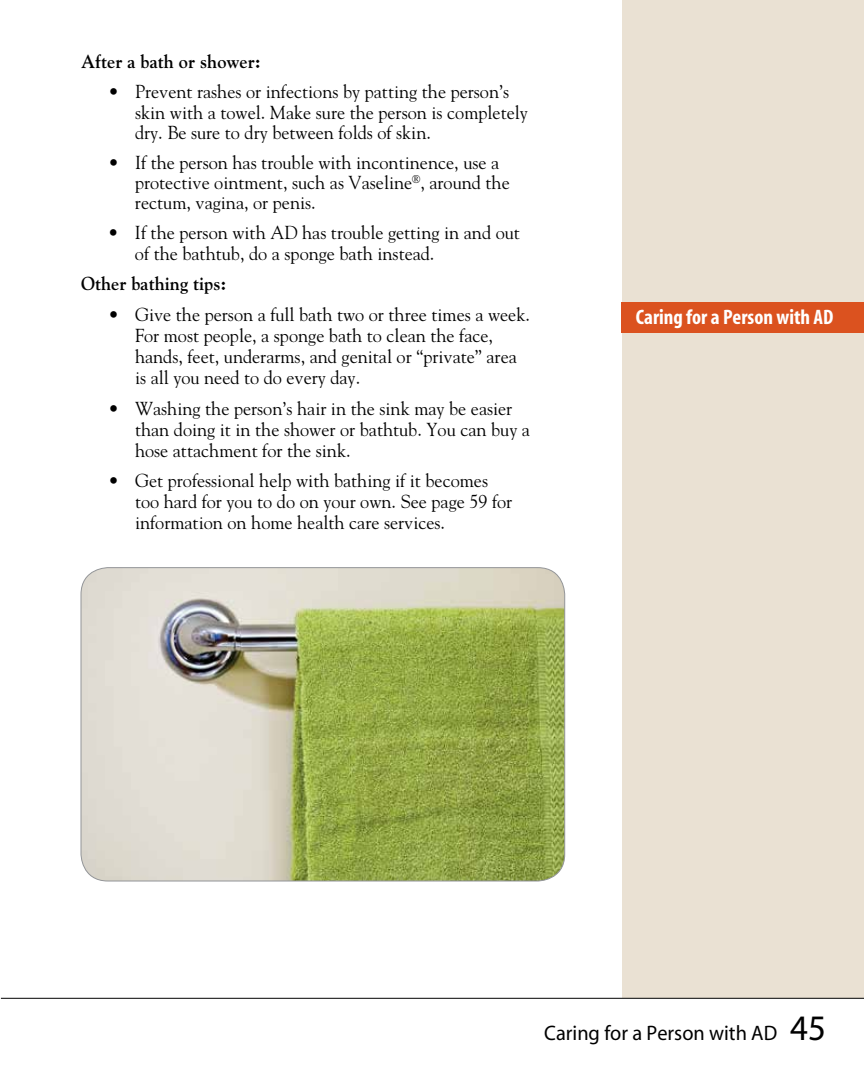
<style>
.page{position:relative;width:864px;height:1080px;background:#fff}
.page>*{position:absolute;margin:0;border:0;box-sizing:border-box;transform-origin:0 0}
.t1{font:21px "Myriad";color:#000}
.t2{font:700 condensed 21px "Myriad";color:#fff}
.t3{font:18.75px/21px "Goudy";color:#000}
.t4{font:700 18.75px "Goudy";color:#000}
.s1{font-size:36px}
</style>
<div class="page">
<div style="left:622px;top:0;width:242px;height:997px;background:#eae1d3"></div>
<hr style="left:1px;top:998px;width:863px;height:1px;background:#000">
<div style="left:622px;top:302px;width:242px;height:31px;background:#db521f"></div>
<img style="left:81px;top:568px;width:484px;height:313px">
<p class="t4" style="left:81px;top:51px;width:181px">After a bath or shower:</p>
<p class="t3" style="left:135px;top:81px;width:394px;line-height:20.2px;text-indent:-27px">• Prevent rashes or infections by patting the person’s skin with a towel. Make sure the person is completely dry. Be sure to dry between folds of skin.</p>
<p class="t3" style="left:135px;top:152px;width:376px;line-height:20.2px;text-indent:-27px">• If the person has trouble with incontinence, use a protective ointment, such as Vaseline<sup>®</sup>, around the rectum, vagina, or penis.</p>
<p class="t3" style="left:135px;top:222px;width:386px;line-height:20.2px;text-indent:-27px">• If the person with AD has trouble getting in and out of the bathtub, do a sponge bath instead.</p>
<p class="t4" style="left:81px;top:273px;width:147px">Other bathing tips:</p>
<p class="t3" style="left:135px;top:303px;width:396px;text-indent:-27px">• Give the person a full bath two or three times a week.<br>For most people, a sponge bath to clean the face, hands, feet, underarms, and genital or “private” area is all you need to do every day.</p>
<p class="t3" style="left:135px;top:397px;width:397px;text-indent:-27px">• Washing the person’s hair in the sink may be easier than doing it in the shower or bathtub. You can buy a hose attachment for the sink.</p>
<p class="t3" style="left:135px;top:470px;width:379px;text-indent:-27px">• Get professional help with bathing if it becomes too hard for you to do on your own. See page 59 for information on home health care services.</p>
<p class="t2" style="left:636px;top:306px;width:199px">Caring for a Person with AD</p>
<p class="t1" style="left:544px;top:1022px;width:283px">Caring for a Person with AD <span class="s1">45</span></p>
</div>
